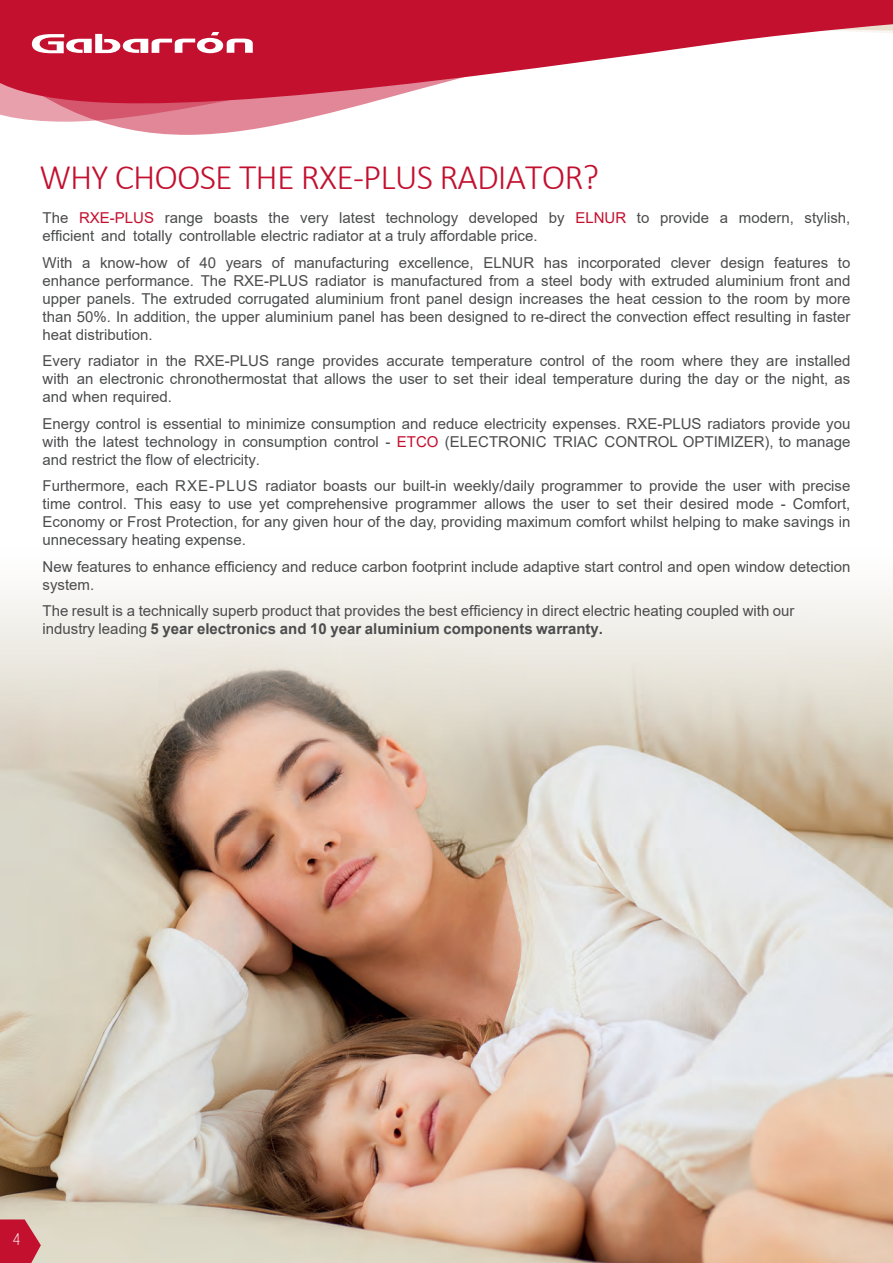
<style>
.page{position:relative;width:893px;height:1263px;background:#fff}
.page>*{position:absolute;margin:0;border:0;box-sizing:border-box;transform-origin:0 0}
.t1{font:300 36px "Calibri";letter-spacing:-.025em;color:#c3102f}
.t2{font:15px/18px "Arial";color:#4b4c4d;text-align:justify}
.t3{font:15px "Caviar Dreams";color:#fff}
.s1{color:#c3102f}
.s2{font-weight:700}
</style>
<div class="page">
<svg style="left:119px;top:127px;width:146px;height:8px"></svg>
<svg style="left:0;top:0;width:893px;height:127px;fill:#c3102f"></svg>
<img style="left:0;top:593px;width:893px;height:670px">
<svg style="left:32px;top:32px;width:221px;height:21px"></svg>
<svg style="left:0;top:1219px;width:41px;height:44px;background:#c73349"></svg>
<p class="t1" style="left:39px;top:155px;width:561px">WHY CHOOSE THE RXE-PLUS RADIATOR?</p>
<p class="t2" style="left:43px;top:209px;width:809px">The <span class="s1">RXE-PLUS</span> range boasts the very latest technology developed by <span class="s1">ELNUR</span> to provide a modern, stylish, efficient and totally controllable electric radiator at a truly affordable price.</p>
<p class="t2" style="left:43px;top:254px;width:809px">With a know-how of 40 years of manufacturing excellence, ELNUR has incorporated clever design features to enhance performance. The RXE-PLUS radiator is manufactured from a steel body with extruded aluminium front and upper panels. The extruded corrugated aluminium front panel design increases the heat cession to the room by more than 50%. In addition, the upper aluminium panel has been designed to re-direct the convection effect resulting in faster heat distribution.</p>
<p class="t2" style="left:43px;top:352px;width:809px">Every radiator in the RXE-PLUS range provides accurate temperature control of the room where they are installed with an electronic chronothermostat that allows the user to set their ideal temperature during the day or the night, as and when required.</p>
<p class="t2" style="left:43px;top:415px;width:809px">Energy control is essential to minimize consumption and reduce electricity expenses. RXE-PLUS radiators provide you with the latest technology in consumption control - <span class="s1">ETCO</span> (ELECTRONIC TRIAC CONTROL OPTIMIZER), to manage and restrict the flow of electricity.</p>
<p class="t2" style="left:43px;top:477px;width:809px">Furthermore, each RXE-PLUS radiator boasts our built-in weekly/daily programmer to provide the user with precise time control. This easy to use yet comprehensive programmer allows the user to set their desired mode - Comfort, Economy or Frost Protection, for any given hour of the day, providing maximum comfort whilst helping to make savings in unnecessary heating expense.</p>
<p class="t2" style="left:43px;top:558px;width:809px">New features to enhance efficiency and reduce carbon footprint include adaptive start control and open window detection system.</p>
<p class="t2" style="left:43px;top:602px;width:754px">The result is a technically superb product that provides the best efficiency in direct electric heating coupled with our industry leading <span class="s2">5 year electronics and 10 year aluminium components warranty.</span></p>
<p class="t3" style="left:12px;top:1230px;width:11px">4</p>
</div>
